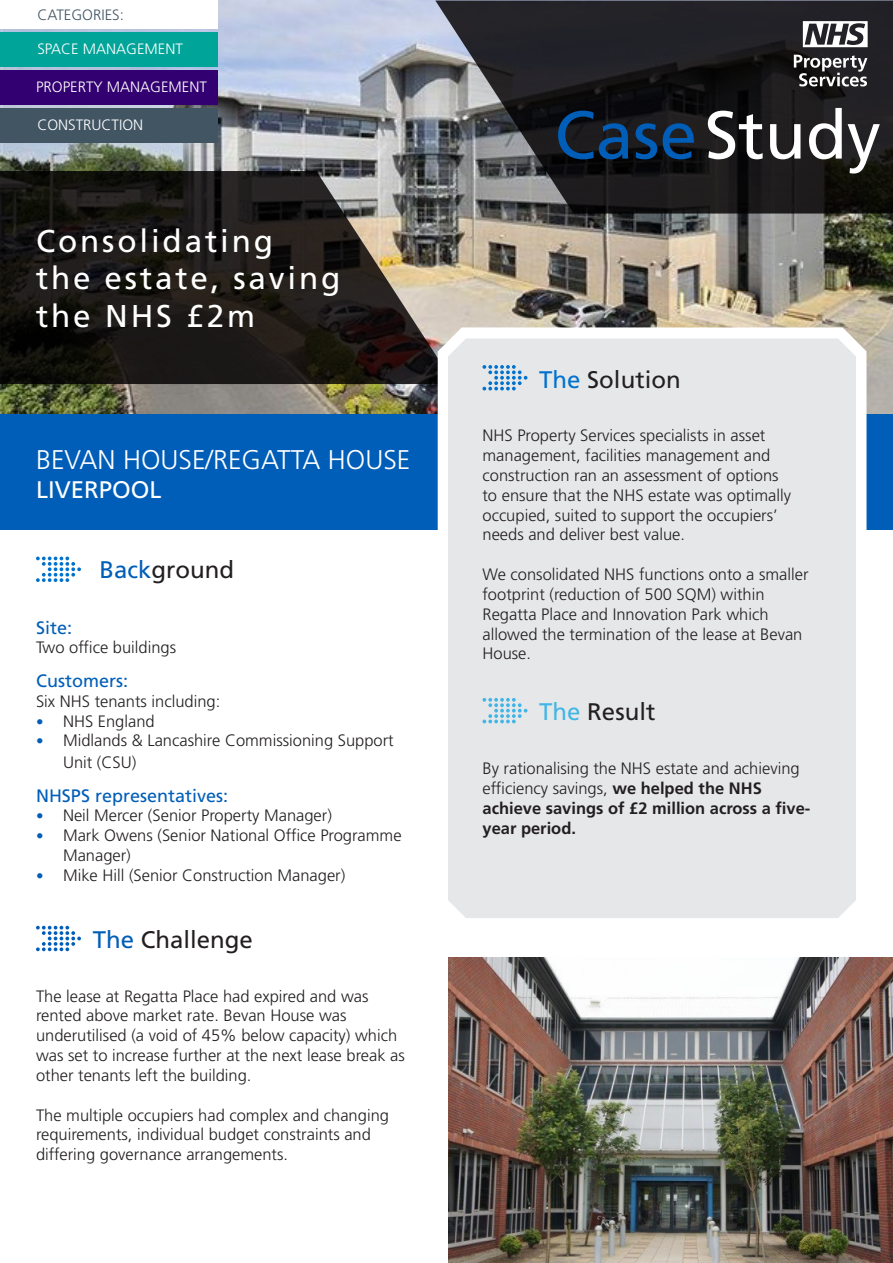
<style>
.page{position:relative;width:893px;height:1263px;background:#fff}
.page>*{position:absolute;margin:0;border:0;box-sizing:border-box;transform-origin:0 0}
.Case{font:67.5px "Frutiger LT Std";color:#fff}
.t1{font:31.5px/37.8px "Frutiger LT Std";letter-spacing:.09em;color:#fff}
.Slogan{font:300 27px "Frutiger LT Std";color:#fff}
.Title_2{font:24px "Frutiger LT Std";color:#231f20}
.Text{font:24px "Frutiger LT Std";color:#231f20}
.Slogan-2{font:24px "Frutiger LT Std";color:#fff}
.Text-2{font:18px "Frutiger LT Std";color:#005eb8}
.Text-3{font:300 16.5px/19.8px "Frutiger LT Std";color:#231f20}
.Text-4{font:700 16.5px/19.8px "Frutiger LT Std";color:#231f20}
.Text-5{font:300 15px "Frutiger LT Std";color:#fff}
.Text-6{font:300 15px "Frutiger LT Std";color:#425563}
.s1{color:#005eb8}
.s2{font-size:15px;color:#005eb8}
.s3{color:#0072ce}
.s4{color:#41b6e6}
.s5{font-weight:300}
</style>
<div class="page">
<img style="left:0;top:0;width:893px;height:415px">
<div style="left:0;top:415px;width:893px;height:115px;background:#005eb8"></div>
<div style="left:0;top:32px;width:218px;height:34px;background:#00a499"></div>
<div style="left:0;top:70px;width:218px;height:34px;background:#330072"></div>
<div style="left:0;top:108px;width:218px;height:34px;background:#425563"></div>
<div style="left:0;top:0;width:218px;height:28px;background:#fff"></div>
<svg style="left:0;top:171px;width:455px;height:213px"></svg>
<svg style="left:438px;top:327px;width:428px;height:203px"></svg>
<div style="left:448px;top:338px;width:408px;height:580px;background:#e6e7e9"></div>
<svg style="left:435px;top:1px;width:458px;height:213px;fill:#212022"></svg>
<img style="left:448px;top:957px;width:445px;height:306px">
<svg style="left:36px;top:557px;width:45px;height:25px"></svg>
<svg style="left:482px;top:365px;width:45px;height:25px"></svg>
<svg style="left:482px;top:698px;width:45px;height:25px"></svg>
<svg style="left:794px;top:55px;width:73px;height:31px"></svg>
<svg style="left:803px;top:21px;width:65px;height:26px"></svg>
<svg style="left:36px;top:926px;width:45px;height:25px"></svg>
<p class="Text-6" style="left:37px;top:6px;width:88px">CATEGORIES:</p>
<p class="Text-5" style="left:37px;top:41px;width:147px">SPACE MANAGEMENT</p>
<p class="Text-5" style="left:36px;top:78px;width:172px">PROPERTY MANAGEMENT</p>
<p class="Text-5" style="left:37px;top:116px;width:107px">CONSTRUCTION</p>
<p class="t1" style="left:36px;top:222px;width:306px">Consolidating<br>the estate, saving the NHS £2m</p>
<p class="Slogan" style="left:36px;top:445px;width:376px">BEVAN HOUSE/REGATTA HOUSE</p>
<p class="Slogan-2" style="left:36px;top:476px;width:127px">LIVERPOOL</p>
<p class="Text" style="left:99px;top:556px;width:136px"><span class="s1">Back</span>ground</p>
<p class="Text-2" style="left:36px;top:617px;width:38px">Site:</p>
<p class="Text-3" style="left:36px;top:638px;width:142px">Two office buildings</p>
<p class="Text-2" style="left:36px;top:670px;width:94px">Customers:</p>
<p class="Text-3" style="left:36px;top:691px;width:186px">Six NHS tenants including:</p>
<p class="Text-3" style="left:36px;top:711px;width:120px"><span class="s2">•</span> NHS England</p>
<p class="Text-3" style="left:63px;top:730px;width:332px;line-height:21.6px;text-indent:-27px"><span class="s2">•</span> Midlands &amp; Lancashire Commissioning Support<br>Unit (CSU)</p>
<p class="Text-2" style="left:36px;top:785px;width:194px">NHSPS representatives:</p>
<p class="Text-3" style="left:36px;top:806px;width:297px"><span class="s2">•</span> Neil Mercer (Senior Property Manager)</p>
<p class="Text-3" style="left:63px;top:826px;width:340px;text-indent:-27px"><span class="s2">•</span> Mark Owens (Senior National Office Programme<br>Manager)</p>
<p class="Text-3" style="left:36px;top:865px;width:311px"><span class="s2">•</span> Mike Hill (Senior Construction Manager)</p>
<p class="Title_2" style="left:93px;top:925px;width:162px"><span class="s1">The</span> Challenge</p>
<p class="Text-3" style="left:36px;top:986px;width:370px">The lease at Regatta Place had expired and was rented above market rate. Bevan House was underutilised (a void of 45% below capacity) which was set to increase further at the next lease break as other tenants left the building.</p>
<p class="Text-3" style="left:36px;top:1105px;width:354px">The multiple occupiers had complex and changing requirements, individual budget constraints and differing governance arrangements.</p>
<p class="Case" style="left:554px;top:95px;width:328px"><span class="s1">Case</span>Study</p>
<p class="Title_2" style="left:539px;top:365px;width:143px"><span class="s3">The</span> Solution</p>
<p class="Text-3" style="left:482px;top:426px;width:310px">NHS Property Services specialists in asset management, facilities management and construction ran an assessment of options to ensure that the NHS estate was optimally occupied, suited to support the occupiers’ needs and deliver best value.</p>
<p class="Text-3" style="left:482px;top:565px;width:328px">We consolidated NHS functions onto a smaller footprint (reduction of 500 SQM) within Regatta Place and Innovation Park which allowed the termination of the lease at Bevan House.</p>
<p class="Title_2" style="left:539px;top:697px;width:118px"><span class="s4">The</span> Result</p>
<p class="Text-4" style="left:482px;top:759px;width:329px"><span class="s5">By rationalising the NHS estate and achieving efficiency savings,</span> we helped the NHS achieve savings of £2 million across a five&shy;year period.</p>
</div>
